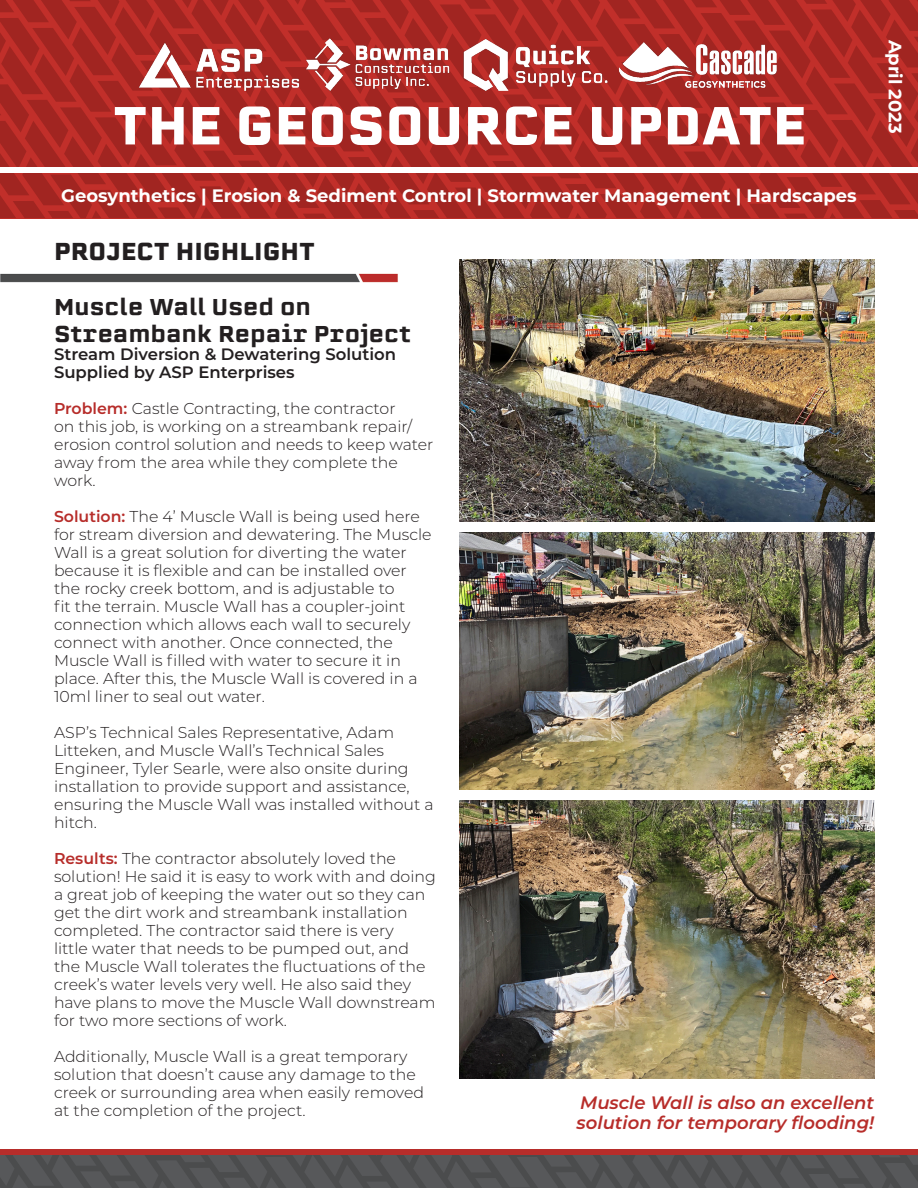
<style>
.page{position:relative;width:918px;height:1188px;background:#fff}
.page>*{position:absolute;margin:0;border:0;box-sizing:border-box;transform-origin:0 0}
.t1{font:700 52.5px "Erbaum";color:#fff}
.t2{font:700 24px "Erbaum";color:#231f20}
.t3{font:500 22.5px/27px "Erbaum";color:#231f20}
.t4{font:700 18px "Montserrat";color:#fff}
.t5{font:italic 600 18px/19.5px "Montserrat";color:#b72d2a}
.t6{font:600 16.5px/18px "Montserrat";color:#231f20}
.t7{font:300 15.75px/18px "Montserrat";color:#231f20}
.s1{font-weight:600;color:#b72d2a}
</style>
<div class="page">
<svg style="left:0;top:0;width:918px;height:218px;background:#ac2925"></svg>
<div style="left:0;top:168px;width:918px;height:5px;background:#fff"></div>
<img style="left:0;top:273px;width:398px;height:10px">
<svg style="left:0;top:1155px;width:918px;height:33px;background:#525355"></svg>
<div style="left:0;top:1150px;width:918px;height:5px;background:#b72d2a"></div>
<img style="left:127px;top:25px;width:664px;height:74px">
<img style="left:460px;top:259px;width:415px;height:263px">
<img style="left:460px;top:532px;width:415px;height:257px">
<img style="left:460px;top:800px;width:414px;height:278px">
<p class="t1" style="left:113px;top:88px;width:695px">THE GEOSOURCE UPDATE</p>
<p class="t4" style="left:908px;top:40px;width:95px;rotate:90deg">April 2023</p>
<p class="t4" style="left:61px;top:182px;width:797px">Geosynthetics | Erosion &amp; Sediment Control | Stormwater Management | Hardscapes</p>
<p class="t2" style="left:54px;top:234px;width:262px">PROJECT HIGHLIGHT</p>
<p class="t3" style="left:54px;top:294px;width:359px">Muscle Wall Used on<br>Streambank Repair Project</p>
<p class="t6" style="left:54px;top:345px;width:344px">Stream Diversion &amp; Dewatering Solution<br>Supplied by ASP Enterprises</p>
<p class="t7" style="left:54px;top:399px;width:381px"><span class="s1">Problem:</span> Castle Contracting, the contractor<br>on this job, is working on a streambank repair/ erosion control solution and needs to keep water away from the area while they complete the work.</p>
<p class="t7" style="left:54px;top:507px;width:379px"><span class="s1">Solution:</span> The 4’ Muscle Wall is being used here for stream diversion and dewatering. The Muscle Wall is a great solution for diverting the water because it is flexible and can be installed over the rocky creek bottom, and is adjustable to<br>fit the terrain. Muscle Wall has a coupler-joint connection which allows each wall to securely connect with another. Once connected, the Muscle Wall is filled with water to secure it in place. After this, the Muscle Wall is covered in a 10ml liner to seal out water.</p>
<p class="t7" style="left:54px;top:723px;width:381px">ASP’s Technical Sales Representative, Adam Litteken, and Muscle Wall’s Technical Sales Engineer, Tyler Searle, were also onsite during installation to provide support and assistance, ensuring the Muscle Wall was installed without a hitch.</p>
<p class="t7" style="left:54px;top:849px;width:383px"><span class="s1">Results:</span> The contractor absolutely loved the solution! He said it is easy to work with and doing a great job of keeping the water out so they can get the dirt work and streambank installation completed. The contractor said there is very<br>little water that needs to be pumped out, and the Muscle Wall tolerates the fluctuations of the creek’s water levels very well. He also said they have plans to move the Muscle Wall downstream for two more sections of work.</p>
<p class="t7" style="left:54px;top:1047px;width:372px">Additionally, Muscle Wall is a great temporary solution that doesn’t cause any damage to the creek or surrounding area when easily removed at the completion of the project.</p>
<p class="t5" style="left:577px;top:1092px;width:299px">Muscle Wall is also an excellent solution for temporary flooding!</p>
</div>
